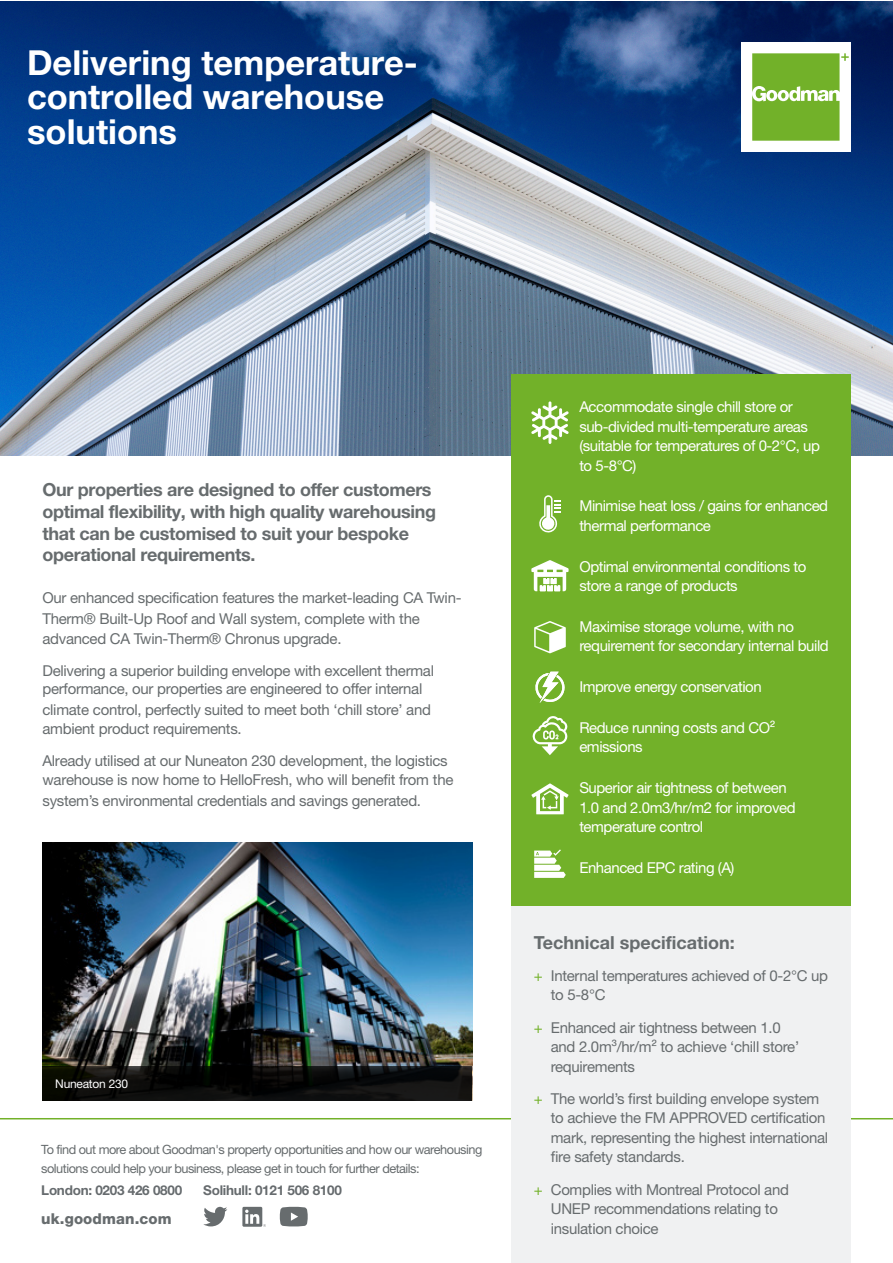
<style>
.page{position:relative;width:893px;height:1263px;background:#fff}
.page>*{position:absolute;margin:0;border:0;box-sizing:border-box;transform-origin:0 0}
.t1{font:700 34.5px/34.3px "Helvetica Neue LT Pro";color:#fff}
.t2{font:700 18px/21.6px "Helvetica Neue LT Pro";letter-spacing:-.02em;color:#676c6e}
.t3{font:700 18px "Helvetica Neue LT Pro";color:#676c6e}
.t4{font:15px/19.5px "Helvetica Neue LT Pro";letter-spacing:-.02em;color:#676c6e}
.t5{font:15px/19.5px "Helvetica Neue LT Pro";letter-spacing:-.03em;color:#fff}
.t6{font:800 15px "Helvetica Neue LT Pro";letter-spacing:.01em;color:#676c6e}
.t7{font:700 13.5px "Helvetica Neue LT Pro";letter-spacing:-.02em;color:#666b6e}
.t8{font:12.75px/19.2px "Helvetica Neue LT Pro";letter-spacing:-.04em;color:#676c6e}
.t9{font:12px "Helvetica Neue LT Pro";letter-spacing:-.02em;color:#fff}
.s1{color:#666b6e}
.s2{color:#72b129}
</style>
<div class="page">
<img style="left:0;top:1px;width:893px;height:455px">
<div style="left:741px;top:42px;width:109px;height:110px;background:#fff"></div>
<svg style="left:752px;top:53px;width:97px;height:88px;background:#8bbf4f"></svg>
<hr style="left:0;top:1118px;width:893px;height:1px;background:#72b129">
<div style="left:511px;top:374px;width:339px;height:533px;background:#72b129"></div>
<div style="left:511px;top:907px;width:339px;height:356px;background:#f0f1f2"></div>
<svg style="left:203px;top:1207px;width:24px;height:19px"></svg>
<svg style="left:280px;top:1207px;width:28px;height:19px"></svg>
<svg style="left:242px;top:1207px;width:24px;height:20px"></svg>
<svg style="left:531px;top:401px;width:38px;height:43px"></svg>
<svg style="left:539px;top:495px;width:22px;height:38px"></svg>
<svg style="left:531px;top:560px;width:38px;height:31px"></svg>
<svg style="left:532px;top:716px;width:35px;height:39px"></svg>
<svg style="left:531px;top:783px;width:38px;height:31px"></svg>
<svg style="left:534px;top:849px;width:32px;height:29px"></svg>
<svg style="left:534px;top:621px;width:32px;height:32px"></svg>
<svg style="left:535px;top:672px;width:30px;height:31px"></svg>
<img style="left:43px;top:843px;width:429px;height:223px">
<svg style="left:43px;top:1066px;width:429px;height:35px;background:#0c0c0b"></svg>
<h1 class="t1" style="left:27px;top:45px;width:392px">Delivering temperature&shy;controlled warehouse solutions</h1>
<p class="t2" style="left:43px;top:479px;width:395px">Our properties are designed to offer customers optimal flexibility, with high quality warehousing that can be customised to suit your bespoke operational requirements.</p>
<p class="t4" style="left:43px;top:588px;width:420px;line-height:20.1px">Our enhanced specification features the market-leading CA Twin-<br>Therm® Built-Up Roof and Wall system, complete with the advanced CA Twin-Therm® Chronus upgrade.</p>
<p class="t4" style="left:43px;top:661px;width:393px;line-height:18.5px">Delivering a superior building envelope with excellent thermal performance, our properties are engineered to offer internal</p>
<p class="t4" style="left:43px;top:699px;width:390px">climate control, perfectly suited to meet both ‘chill store’ and ambient product requirements.</p>
<p class="t4" style="left:43px;top:750px;width:412px;line-height:20.1px">Already utilised at our Nuneaton 230 development, the logistics warehouse is now home to HelloFresh, who will benefit from the system’s environmental credentials and savings generated.</p>
<p class="t9" style="left:55px;top:1076px;width:74px">Nuneaton 230</p>
<p class="t8" style="left:41px;top:1139px;width:443px">To find out more about Goodman's property opportunities and how our warehousing solutions could help your business, please get in touch for further details:</p>
<p class="t7" style="left:41px;top:1182px;width:142px">London: 0203 426 0800</p>
<p class="t7" style="left:203px;top:1182px;width:140px">Solihull: 0121 506 8100</p>
<p class="t6" style="left:41px;top:1209px;width:132px">uk.good<span class="s1">man.</span>com</p>
<p class="t5" style="left:579px;top:397px;width:242px">Accommodate single chill store or sub-divided multi-temperature areas (suitable for temperatures of 0-2°C, up to 5-8°C)</p>
<p class="t5" style="left:579px;top:496px;width:250px">Minimise heat loss / gains for enhanced thermal performance</p>
<p class="t5" style="left:579px;top:556px;width:229px">Optimal environmental conditions to store a range of products</p>
<p class="t5" style="left:579px;top:616px;width:251px">Maximise storage volume, with no requirement for secondary internal build</p>
<p class="t5" style="left:579px;top:677px;width:184px">Improve energy conservation</p>
<p class="t5" style="left:579px;top:717px;width:197px">Reduce running costs and CO² emissions</p>
<p class="t5" style="left:579px;top:778px;width:218px">Superior air tightness of between<br>1.0 and 2.0m3/hr/m2 for improved temperature control</p>
<p class="t5" style="left:579px;top:857px;width:157px">Enhanced EPC rating (A)</p>
<p class="t3" style="left:534px;top:931px;width:202px">Technical specification:</p>
<p class="t4" style="left:551px;top:965px;width:279px;text-indent:-17px"><span class="s2">+</span> Internal temperatures achieved of 0-2°C up to 5-8°C</p>
<p class="t4" style="left:551px;top:1017px;width:250px;text-indent:-17px"><span class="s2">+</span> Enhanced air tightness between 1.0 and 2.0m³/hr/m² to achieve ‘chill store’ requirements</p>
<p class="t4" style="left:551px;top:1088px;width:279px;text-indent:-17px"><span class="s2">+</span> The world’s first building envelope system to achieve the FM APPROVED certification mark, representing the highest international fire safety standards.</p>
<p class="t4" style="left:551px;top:1179px;width:240px;text-indent:-17px"><span class="s2">+</span> Complies with Montreal Protocol and<br>UNEP recommendations relating to insulation choice</p>
</div>
